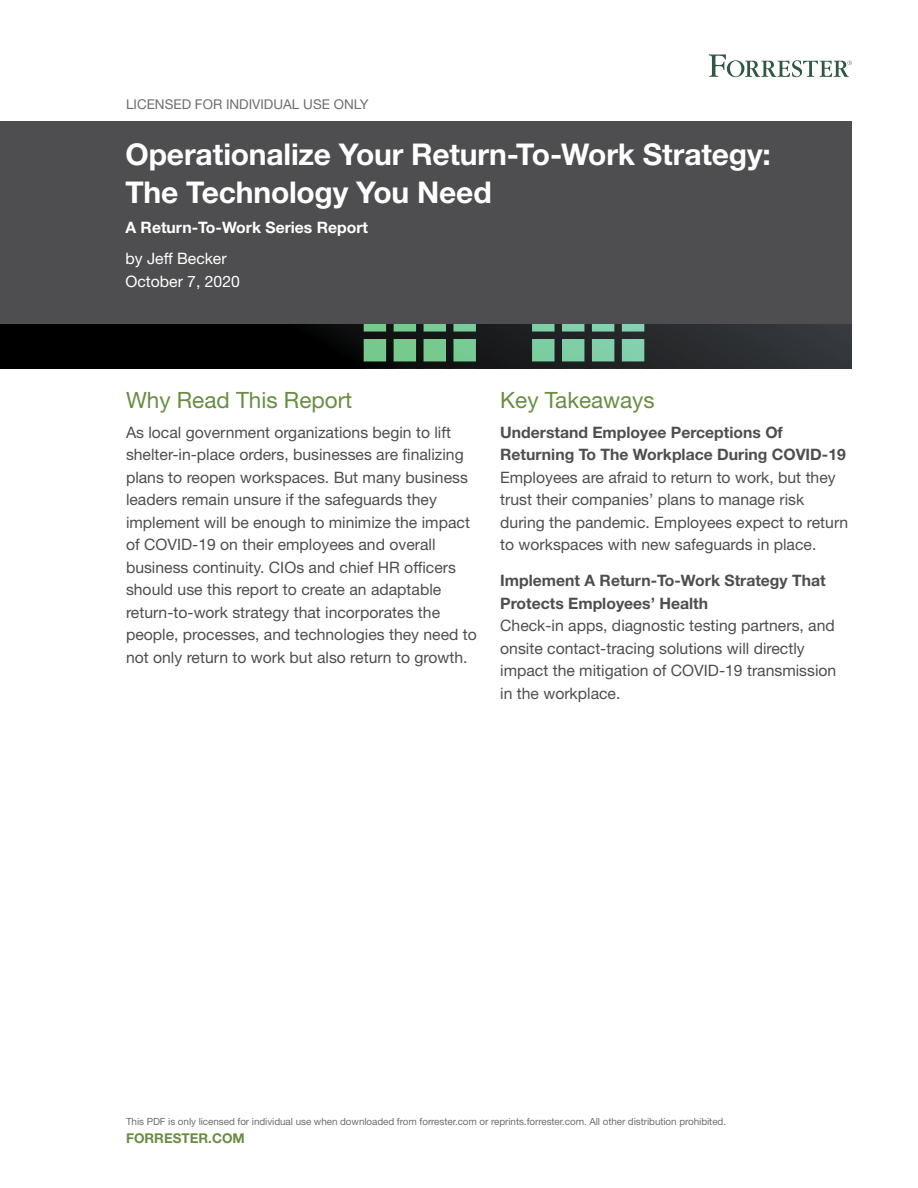
<style>
.page{position:relative;width:918px;height:1188px;background:#fff}
.page>*{position:absolute;margin:0;border:0;box-sizing:border-box;transform-origin:0 0}
.t1{font:700 30px/37.5px "Helvetica Neue LT Std";letter-spacing:-.005em;color:#fff}
.t2{font:22.5px "Helvetica Neue LT Std";color:#698d43}
.t3{font:15.75px/22.5px "Helvetica Neue LT Std";color:#4e4e50}
.t4{font:700 15.75px/22.5px "Helvetica Neue LT Std";color:#4e4e50}
.t5{font:700 15.75px "Helvetica Neue LT Std";color:#fff}
.t6{font:15.75px/22.5px "Helvetica Neue LT Std";color:#fff}
.t7{font:13.5px "Helvetica Neue LT Std";color:#6d6e70}
.t8{font:700 13.5px "Helvetica Neue LT Std";color:#698d43}
.t9{font:9.9px "Helvetica Neue LT Std";letter-spacing:-.005em;color:#6d6e70}
</style>
<div class="page">
<div style="left:0;top:122px;width:852px;height:202px;background:#4e4e50"></div>
<svg style="left:0;top:324px;width:852px;height:45px;background:#202c27"></svg>
<svg style="left:709px;top:54px;width:143px;height:23px"></svg>
<p class="t7" style="left:126px;top:96px;width:244px">Licensed for individual use only</p>
<h1 class="t1" style="left:125px;top:135px;width:647px">Operationalize Your Return-To-Work Strategy:<br>The Technology You Need</h1>
<p class="t5" style="left:125px;top:218px;width:244px">A Return-To-Work Series Report</p>
<p class="t6" style="left:125px;top:247px;width:116px">by Jeff Becker<br>October 7, 2020</p>
<h2 class="t2" style="left:126px;top:386px;width:228px">Why Read This Report</h2>
<p class="t3" style="left:126px;top:421px;width:352px">As local government organizations begin to lift shelter-in-place orders, businesses are finalizing plans to reopen workspaces. But many business leaders remain unsure if the safeguards they implement will be enough to minimize the impact of COVID-19 on their employees and overall business continuity. CIOs and chief HR officers should use this report to create an adaptable return-to-work strategy that incorporates the people, processes, and technologies they need to not only return to work but also return to growth.</p>
<h2 class="t2" style="left:500px;top:386px;width:156px">Key Takeaways</h2>
<p class="t4" style="left:500px;top:420px;width:347px">Understand Employee Perceptions Of<br>Returning To The Workplace During COVID-19</p>
<p class="t3" style="left:500px;top:466px;width:350px">Employees are afraid to return to work, but they trust their companies’ plans to manage risk during the pandemic. Employees expect to return to workspaces with new safeguards in place.</p>
<p class="t4" style="left:500px;top:569px;width:327px">Implement A Return-To-Work Strategy That<br>Protects Employees’ Health</p>
<p class="t3" style="left:500px;top:614px;width:338px">Check-in apps, diagnostic testing partners, and onsite contact-tracing solutions will directly impact the mitigation of COVID-19 transmission in the workplace.</p>
<p class="t9" style="left:126px;top:1115px;width:602px">This PDF is only licensed for individual use when downloaded from forrester.com or reprints.forrester.com. All other distribution prohibited.</p>
<p class="t8" style="left:126px;top:1130px;width:19px">forr</p>
<p class="t8" style="left:164px;top:1130px;width:82px">ester.com</p>
</div>
